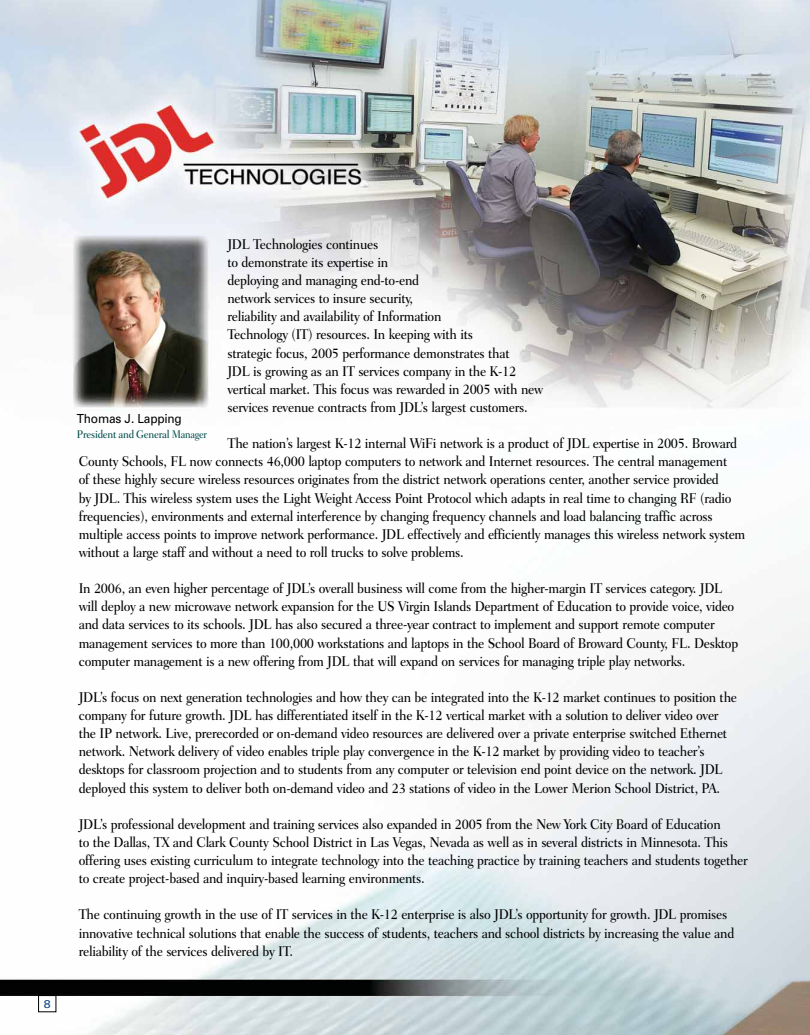
<style>
.page{position:relative;width:810px;height:1035px;background:#fff}
.page>*{position:absolute;margin:0;border:0;box-sizing:border-box;transform-origin:0 0}
.t1{font:500 14.38px/18.1px "Fairfield LH";letter-spacing:-.02em;color:#000;scale:.9 1}
.t2{font:12.5px "Univers";letter-spacing:-.015em;color:#000;scale:.95 1}
.t3{font:500 11.25px "Fairfield LH";letter-spacing:-.02em;color:#014b4a;scale:.9 1}
.t4{font:11.25px "Univers";color:#094080;scale:1.1 1}
</style>
<div class="page">
<img style="left:0;top:0;width:810px;height:1035px">
<div style="left:38px;top:995px;width:18px;height:17px;border:1px solid #000"></div>
<p class="t4" style="left:44px;top:999px;width:8px">8</p>
<p class="t1" style="left:227px;top:236px;width:352px">JDL Technologies continues<br>to demonstrate its expertise in<br>deploying and managing end-to-end<br>network services to insure security,<br>reliability and availability of Information<br>Technology (IT) resources. In keeping with its<br>strategic focus, 2005 performance demonstrates that<br>JDL is growing as an IT services company in the K-12 vertical market. This focus was rewarded in 2005 with new services revenue contracts from JDL’s largest customers.</p>
<p class="t1" style="left:79px;top:436px;width:742px;text-indent:149px">The nation’s largest K-12 internal WiFi network is a product of JDL expertise in 2005. Broward County Schools, FL now connects 46,000 laptop computers to network and Internet resources. The central management<br>of these highly secure wireless resources originates from the district network operations center, another service provided<br>by JDL. This wireless system uses the Light Weight Access Point Protocol which adapts in real time to changing RF (radio frequencies), environments and external interference by changing frequency channels and load balancing traffic across multiple access points to improve network performance. JDL effectively and efficiently manages this wireless network system without a large staff and without a need to roll trucks to solve problems.</p>
<p class="t1" style="left:79px;top:581px;width:734px">In 2006, an even higher percentage of JDL’s overall business will come from the higher-margin IT services category. JDL will deploy a new microwave network expansion for the US Virgin Islands Department of Education to provide voice, video and data services to its schools. JDL has also secured a three-year contract to implement and support remote computer management services to more than 100,000 workstations and laptops in the School Board of Broward County, FL. Desktop computer management is a new offering from JDL that will expand on services for managing triple play networks.</p>
<p class="t1" style="left:79px;top:689px;width:733px">JDL’s focus on next generation technologies and how they can be integrated into the K-12 market continues to position the company for future growth. JDL has differentiated itself in the K-12 vertical market with a solution to deliver video over the IP network. Live, prerecorded or on-demand video resources are delivered over a private enterprise switched Ethernet network. Network delivery of video enables triple play convergence in the K-12 market by providing video to teacher’s desktops for classroom projection and to students from any computer or television end point device on the network. JDL deployed this system to deliver both on-demand video and 23 stations of video in the Lower Merion School District, PA.</p>
<p class="t1" style="left:79px;top:816px;width:745px">JDL’s professional development and training services also expanded in 2005 from the New York City Board of Education<br>to the Dallas, TX and Clark County School District in Las Vegas, Nevada as well as in several districts in Minnesota. This offering uses existing curriculum to integrate technology into the teaching practice by training teachers and students together to create project-based and inquiry-based learning environments.</p>
<p class="t1" style="left:79px;top:907px;width:730px">The continuing growth in the use of IT services in the K-12 enterprise is also JDL’s opportunity for growth. JDL promises innovative technical solutions that enable the success of students, teachers and school districts by increasing the value and reliability of the services delivered by IT.</p>
<p class="t2" style="left:77px;top:414px;width:112px">Thomas J. Lapping</p>
<p class="t3" style="left:77px;top:429px;width:146px">President and General Manager</p>
</div>
